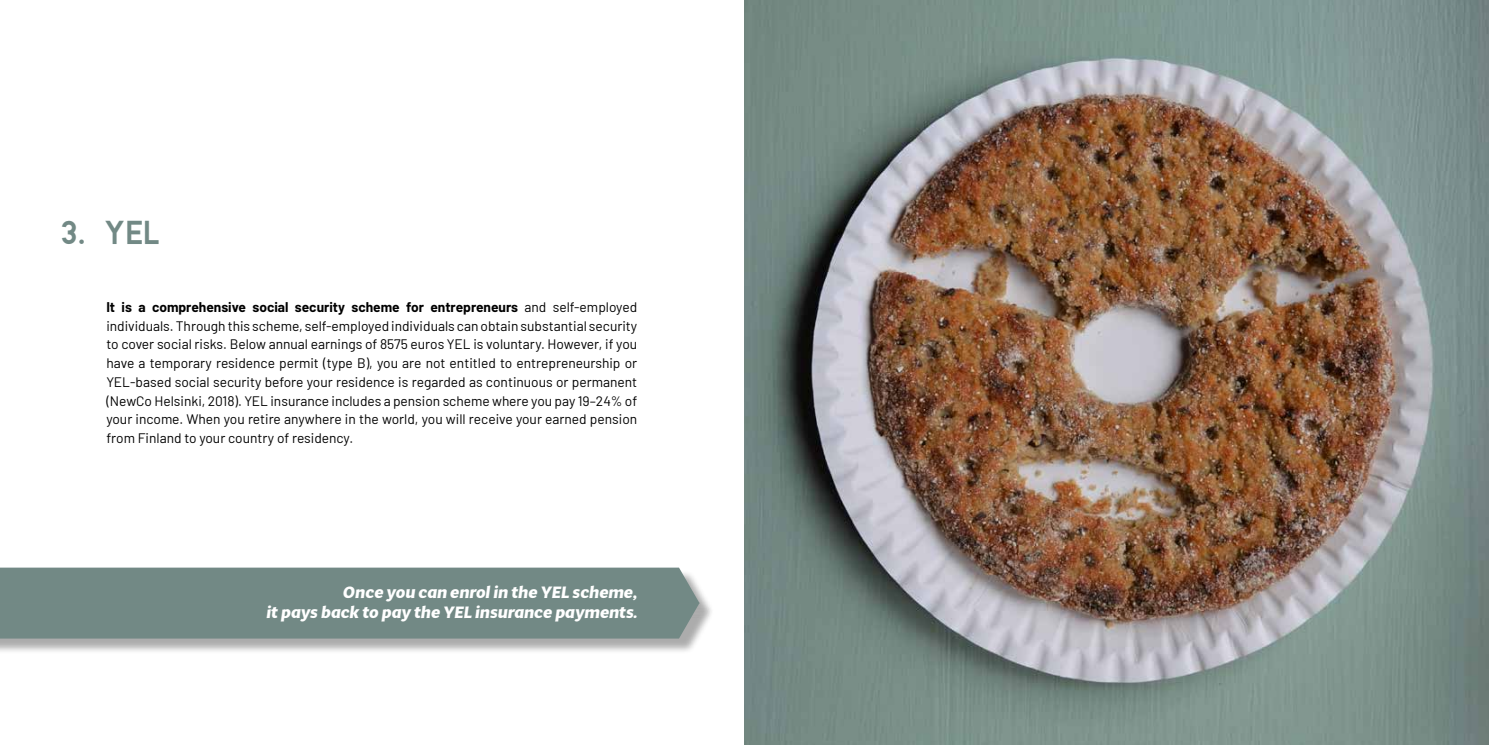
<style>
.page{position:relative;width:1489px;height:745px;background:#fff}
.page>*{position:absolute;margin:0;border:0;box-sizing:border-box;transform-origin:0 0}
.t1{font:33.75px "Beckman Free";color:#728985}
.t2{font:italic 700 16.25px/19.5px "Multi Display";color:#fff;text-align:right}
.t3{font:13.75px/18.8px "Barlow";color:#000;text-align:justify}
.s1{font-weight:700}
</style>
<div class="page">
<img style="left:744px;top:0;width:744px;height:744px">
<div style="left:0;top:604px;width:714px;height:49px;background:#000;opacity:.33"></div>
<div style="left:0;top:567px;width:699px;height:71px;background:#728985"></div>
<hr style="left:0;top:602px;width:698px;height:1px;background:#728985">
<h1 class="t1" style="left:61px;top:214px;width:101px">3. YEL</h1>
<p class="t3" style="left:106px;top:296px;width:532px"><span class="s1">It is a comprehensive social security scheme for entrepreneurs</span> and self-employed individuals. Through this scheme, self-employed individuals can obtain substantial security to cover social risks. Below annual earnings of 8575 euros YEL is voluntary. However, if you have a temporary residence permit (type B), you are not entitled to entrepreneurship or YEL-based social security before your residence is regarded as continuous or permanent (NewCo Helsinki, 2018). YEL insurance includes a pension scheme where you pay 19–24% of your income. When you retire anywhere in the world, you will receive your earned pension from Finland to your country of residency.</p>
<p class="t2" style="left:266px;top:582px;width:372px">Once you can enrol in the YEL scheme,<br>it pays back to pay the YEL insurance payments.</p>
</div>
